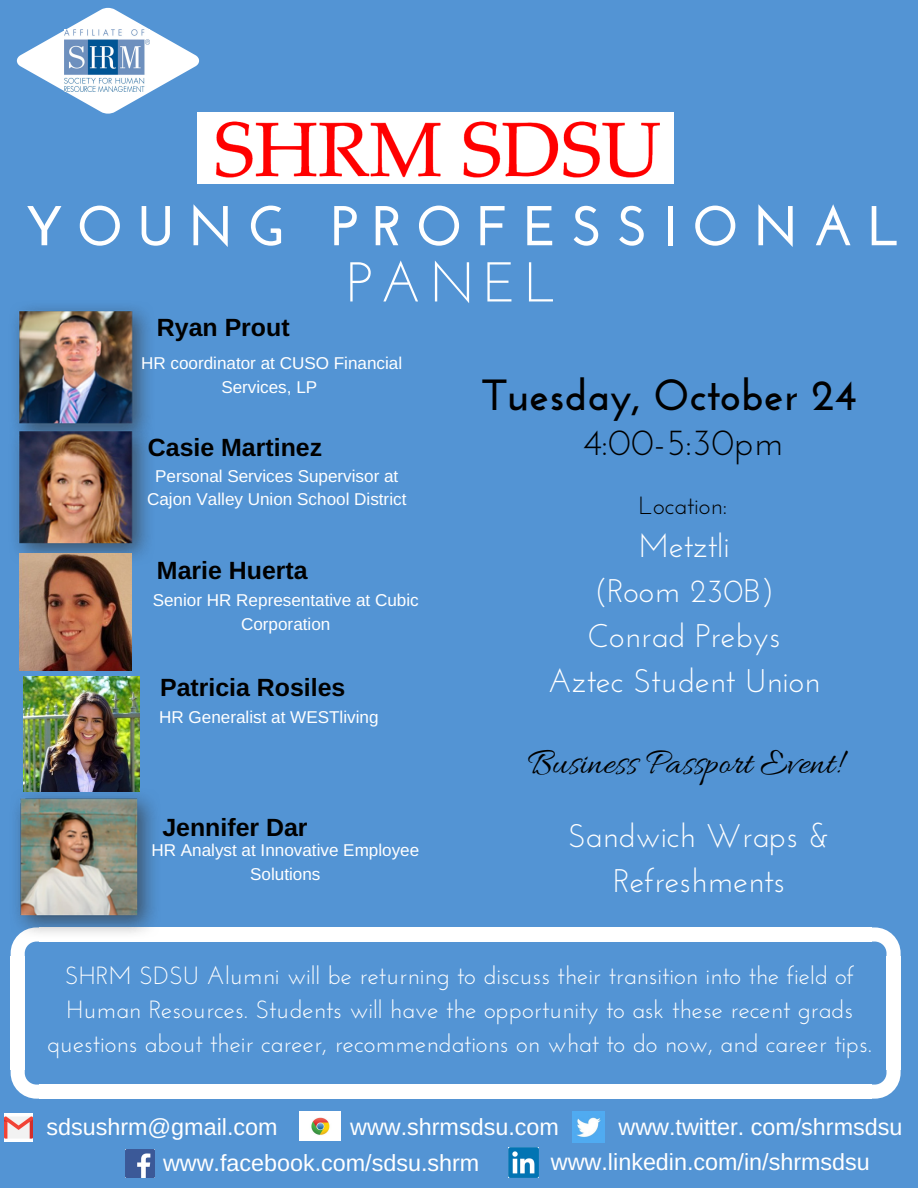
<style>
.page{position:relative;width:918px;height:1188px;background:#5394d4}
.page>*{position:absolute;margin:0;border:0;box-sizing:border-box;transform-origin:0 0}
.t1{font:700 55.95px "Josefin Sans";letter-spacing:.25em;color:#fff}
.t2{font:55.95px "Josefin Sans";letter-spacing:.14em;color:#fff}
.t3{font:700 43.65px "Josefin Sans";color:#000}
.t4{font:37.35px "Allura";color:#000}
.t5{font:37.35px "Josefin Sans";color:#000}
.t6{font:32.7px/45px "Josefin Sans";color:#fff;text-align:center}
.t7{font:24.9px/33.8px "Josefin Sans";color:#fff;text-align:center}
.t8{font:700 24.9px "Arimo";color:#000}
.t9{font:24.9px "Josefin Sans";color:#000}
.t10{font:23.4px "Arimo";color:#fff}
.t11{font:17.1px/23.7px "Arimo";color:#fff;text-align:center}
</style>
<div class="page">
<svg style="left:17px;top:8px;width:182px;height:106px"></svg>
<img style="left:64px;top:29px;width:86px;height:62px">
<img style="left:198px;top:112px;width:476px;height:71px">
<div style="left:39px;top:927px;width:833px;height:15px;background:#fff"></div>
<svg style="left:872px;top:927px;width:29px;height:30px"></svg>
<svg style="left:11px;top:939px;width:28px;height:17px"></svg>
<div style="left:887px;top:956px;width:14px;height:114px;background:#fff"></div>
<svg style="left:871px;top:1069px;width:30px;height:30px"></svg>
<div style="left:11px;top:956px;width:14px;height:114px;background:#fff"></div>
<div style="left:39px;top:1085px;width:833px;height:14px;background:#fff"></div>
<svg style="left:11px;top:1070px;width:29px;height:29px"></svg>
<img style="left:4px;top:1114px;width:29px;height:28px">
<img style="left:299px;top:1112px;width:42px;height:29px">
<img style="left:573px;top:1112px;width:31px;height:31px">
<img style="left:126px;top:1150px;width:28px;height:28px">
<img style="left:508px;top:1148px;width:31px;height:30px">
<img style="left:15px;top:307px;width:134px;height:113px">
<img style="left:15px;top:420px;width:134px;height:138px">
<img style="left:15px;top:786px;width:140px;height:153px">
<img style="left:24px;top:676px;width:115px;height:116px">
<img style="left:19px;top:554px;width:113px;height:116px">
<h1 class="t1" style="left:27px;top:203px;width:876px">YOUNG PROFESSIONAL</h1>
<p class="t8" style="left:157px;top:314px;width:134px">Ryan Prout</p>
<h1 class="t2" style="left:346px;top:260px;width:213px">PANEL</h1>
<p class="t11" style="left:141px;top:351px;width:263px">HR coordinator at CUSO Financial<br>Services, LP</p>
<p class="t8" style="left:148px;top:433px;width:176px">Casie Martinez</p>
<p class="t11" style="left:147px;top:464px;width:261px">Personal Services Supervisor at<br>Cajon Valley Union School District</p>
<p class="t8" style="left:157px;top:557px;width:152px">Marie Huerta</p>
<p class="t11" style="left:153px;top:589px;width:268px">Senior HR Representative at Cubic<br>Corporation</p>
<p class="t8" style="left:160px;top:674px;width:187px">Patricia Rosiles</p>
<p class="t11" style="left:159px;top:706px;width:221px">HR Generalist at WESTliving</p>
<p class="t8" style="left:162px;top:813px;width:147px">Jennifer Dar</p>
<p class="t11" style="left:151px;top:838px;width:269px">HR Analyst at Innovative Employee<br>Solutions</p>
<h2 class="t3" style="left:482px;top:377px;width:376px">Tuesday, October 24</h2>
<h3 class="t5" style="left:582px;top:426px;width:203px">4:00-5:30pm</h3>
<p class="t9" style="left:639px;top:495px;width:90px">Location:</p>
<h3 class="t6" style="left:548px;top:526px;width:274px">Metztli<br>(Room 230B)<br>Conrad Prebys<br>Aztec Student Union</h3>
<h3 class="t4" style="left:528px;top:742px;width:314px">Business Passport Event!</h3>
<h3 class="t6" style="left:568px;top:816px;width:264px">Sandwich Wraps &amp;<br>Refreshments</h3>
<p class="t7" style="left:47px;top:961px;width:826px">SHRM SDSU Alumni will be returning to discuss their transition into the field of<br>Human Resources. Students will have the opportunity to ask these recent grads questions about their career, recommendations on what to do now, and career tips.</p>
<p class="t10" style="left:46px;top:1114px;width:233px">sdsushrm@gmail.com</p>
<p class="t10" style="left:350px;top:1114px;width:210px">www.shrmsdsu.com</p>
<p class="t10" style="left:619px;top:1114px;width:285px">www.twitter. com/shrmsdsu</p>
<p class="t10" style="left:163px;top:1150px;width:318px">www.facebook.com/sdsu.shrm</p>
<p class="t10" style="left:551px;top:1149px;width:320px">www.linkedin.com/in/shrmsdsu</p>
</div>
